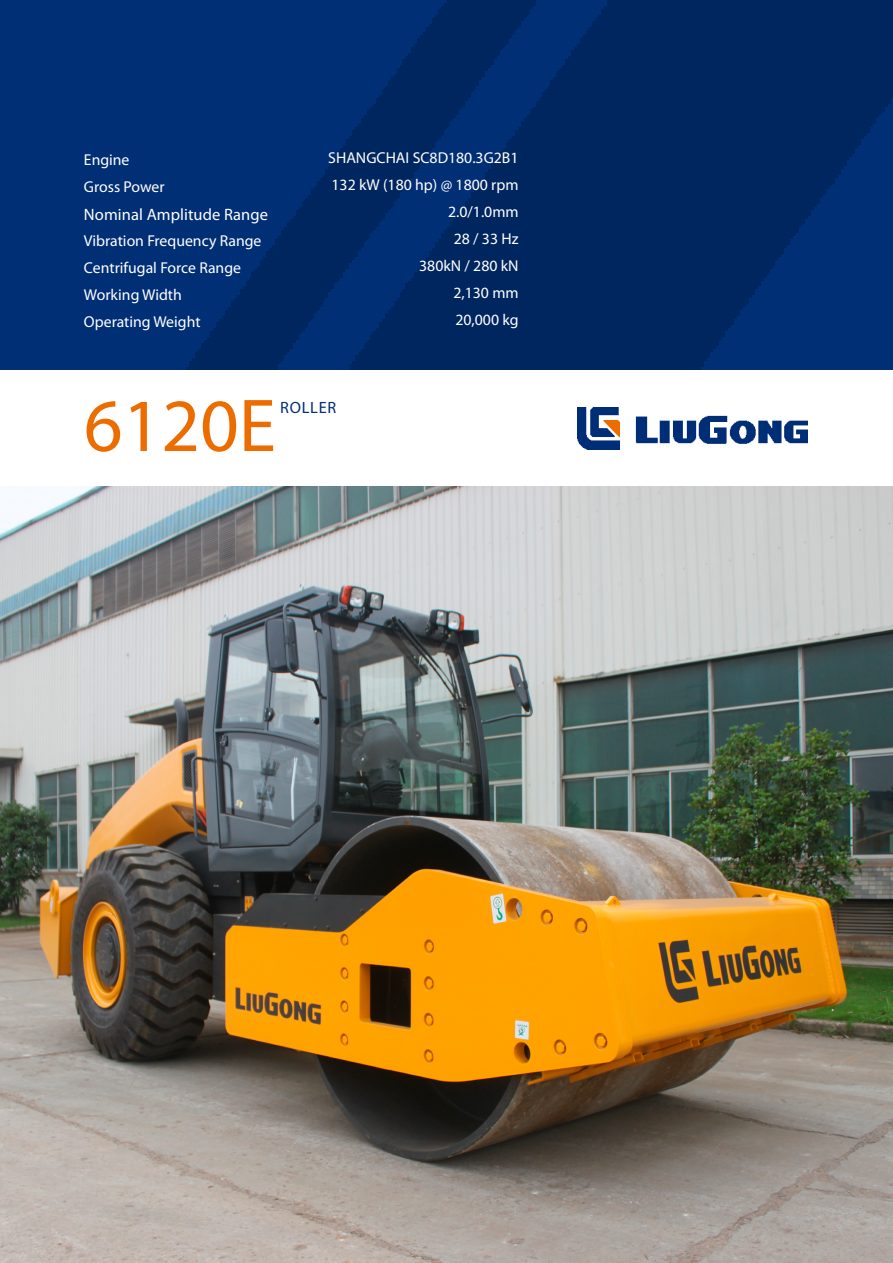
<style>
.page{position:relative;width:893px;height:1263px;background:#fff}
.page>*{position:absolute;margin:0;border:0;box-sizing:border-box;transform-origin:0 0}
.t1{font:75.45px "Myriad Pro";color:#ed6c00}
.t2{font:16.5px "Myriad Pro";letter-spacing:.005em;color:#fff}
.t3{font:16.35px "Myriad Pro";letter-spacing:.045em;color:#002f75}
.t4{font:15.75px/27px "Myriad Pro";color:#fff}
</style>
<div class="page">
<img style="left:0;top:0;width:893px;height:370px">
<img style="left:577px;top:408px;width:231px;height:41px">
<img style="left:0;top:487px;width:893px;height:776px">
<p class="t4" style="left:84px;top:146px;width:82px">Engine<br>Gross Power</p>
<p class="t2" style="left:84px;top:204px;width:186px">Nominal Amplitude Range</p>
<p class="t4" style="left:84px;top:227px;width:179px">Vibration Frequency Range<br>Centrifugal Force Range<br>Working Width<br>Operating Weight</p>
<p class="t4" style="left:328px;top:144px;width:192px;text-align:right">SHANGCHAI SC8D180.3G2B1<br>132 kW (180 hp) @ 1800 rpm<br>2.0/1.0mm<br>28 / 33 Hz<br>380kN / 280 kN<br>2,130 mm<br>20,000 kg</p>
<h1 class="t1" style="left:84px;top:379px;width:185px">6120E</h1>
<p class="t3" style="left:280px;top:397px;width:54px">Roller</p>
</div>
